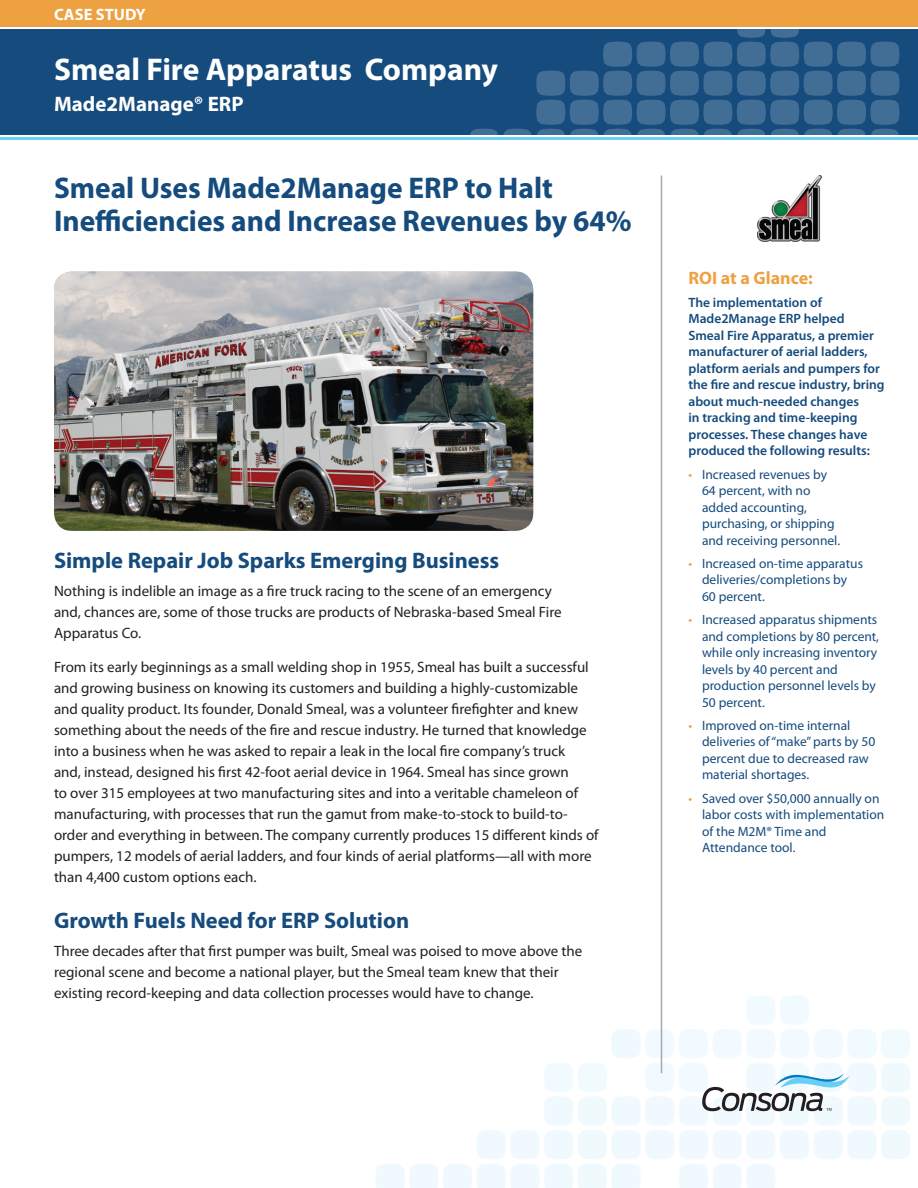
<style>
.page{position:relative;width:918px;height:1188px;background:#fff}
.page>*{position:absolute;margin:0;border:0;box-sizing:border-box;transform-origin:0 0}
.Bar_Heading_Line_1{font:700 31.5px "Myriad Pro";color:#fff}
.HEADLINE{font:700 30px/33px "Myriad Pro";color:#154b7d}
.SUBHEAD1{font:700 22.5px "Myriad Pro";color:#154b7d}
.Bar_Heading__Company{font:700 21px "Myriad Pro";color:#fff}
.Side_Bar_Title{font:700 18px "Myriad Pro";color:#eea141}
.t1{font:700 16.5px "Myriad Pro";color:#fff}
.BODY{font:15px/21px "Myriad Pro";color:#231f20}
.Side_Bar_Bullets{font:13.5px/16.5px "Myriad Pro";color:#154b7d}
.Side_Bar_Text{font:600 13.5px/16.5px "Myriad Pro";color:#154b7d}
.s1{color:#eea141}
</style>
<div class="page">
<svg style="left:375px;top:995px;width:535px;height:193px"></svg>
<hr style="left:661px;top:176px;width:1px;height:897px;background:#a8a9ad">
<div style="left:0;top:29px;width:918px;height:106px;background:#154b7d"></div>
<div style="left:0;top:0;width:918px;height:27px;background:#eea141"></div>
<svg style="left:470px;top:29px;width:429px;height:106px"></svg>
<hr style="left:0;top:137px;width:918px;height:3px;background:#6bcff6">
<img style="left:54px;top:272px;width:479px;height:259px">
<img style="left:757px;top:176px;width:65px;height:66px">
<p class="t1" style="left:54px;top:4px;width:93px">CASE STUDY</p>
<p class="Bar_Heading_Line_1" style="left:54px;top:49px;width:446px">Smeal Fire Apparatus Company</p>
<p class="Bar_Heading__Company" style="left:54px;top:91px;width:191px">Made2Manage® ERP</p>
<p class="HEADLINE" style="left:54px;top:170px;width:579px">Smeal Uses Made2Manage ERP to Halt<br>Inefficiencies and Increase Revenues by 64%</p>
<p class="SUBHEAD1" style="left:54px;top:546px;width:447px">Simple Repair Job Sparks Emerging Business</p>
<p class="BODY" style="left:54px;top:580px;width:509px">Nothing is indelible an image as a fire truck racing to the scene of an emergency and, chances are, some of those trucks are products of Nebraska-based Smeal Fire<br>Apparatus Co.</p>
<p class="BODY" style="left:54px;top:656px;width:546px">From its early beginnings as a small welding shop in 1955, Smeal has built a successful and growing business on knowing its customers and building a highly-customizable and quality product. Its founder, Donald Smeal, was a volunteer firefighter and knew something about the needs of the fire and rescue industry. He turned that knowledge into a business when he was asked to repair a leak in the local fire company’s truck<br>and, instead, designed his first 42-foot aerial device in 1964. Smeal has since grown<br>to over 315 employees at two manufacturing sites and into a veritable chameleon of manufacturing, with processes that run the gamut from make-to-stock to build-to&shy;order and everything in between. The company currently produces 15 different kinds of pumpers, 12 models of aerial ladders, and four kinds of aerial platforms—all with more than 4,400 custom options each.</p>
<p class="SUBHEAD1" style="left:54px;top:906px;width:357px">Growth Fuels Need for ERP Solution</p>
<p class="BODY" style="left:54px;top:940px;width:530px">Three decades after that first pumper was built, Smeal was poised to move above the regional scene and become a national player, but the Smeal team knew that their existing record-keeping and data collection processes would have to change.</p>
<p class="Side_Bar_Title" style="left:688px;top:266px;width:126px">ROI at a Glance:</p>
<p class="Side_Bar_Text" style="left:688px;top:294px;width:198px">The implementation of<br>Made2Manage ERP helped<br>Smeal Fire Apparatus, a premier manufacturer of aerial ladders, platform aerials and pumpers for the fire and rescue industry, bring about much-needed changes<br>in tracking and time-keeping processes. These changes have produced the following results:</p>
<p class="Side_Bar_Bullets" style="left:702px;top:466px;width:140px;text-indent:-14px"><span class="s1">•</span> Increased revenues by<br>64 percent, with no added accounting, purchasing, or shipping and receiving personnel.</p>
<p class="Side_Bar_Bullets" style="left:702px;top:555px;width:163px;text-indent:-14px"><span class="s1">•</span> Increased on-time apparatus deliveries/completions by<br>60 percent.</p>
<p class="Side_Bar_Bullets" style="left:702px;top:611px;width:179px;text-indent:-14px"><span class="s1">•</span> Increased apparatus shipments and completions by 80 percent, while only increasing inventory levels by 40 percent and production personnel levels by<br>50 percent.</p>
<p class="Side_Bar_Bullets" style="left:702px;top:717px;width:175px;text-indent:-14px"><span class="s1">•</span> Improved on-time internal deliveries of“make”parts by 50 percent due to decreased raw material shortages.</p>
<p class="Side_Bar_Bullets" style="left:702px;top:790px;width:184px;text-indent:-14px"><span class="s1">•</span> Saved over $50,000 annually on labor costs with implementation of the M2M® Time and<br>Attendance tool.</p>
</div>
